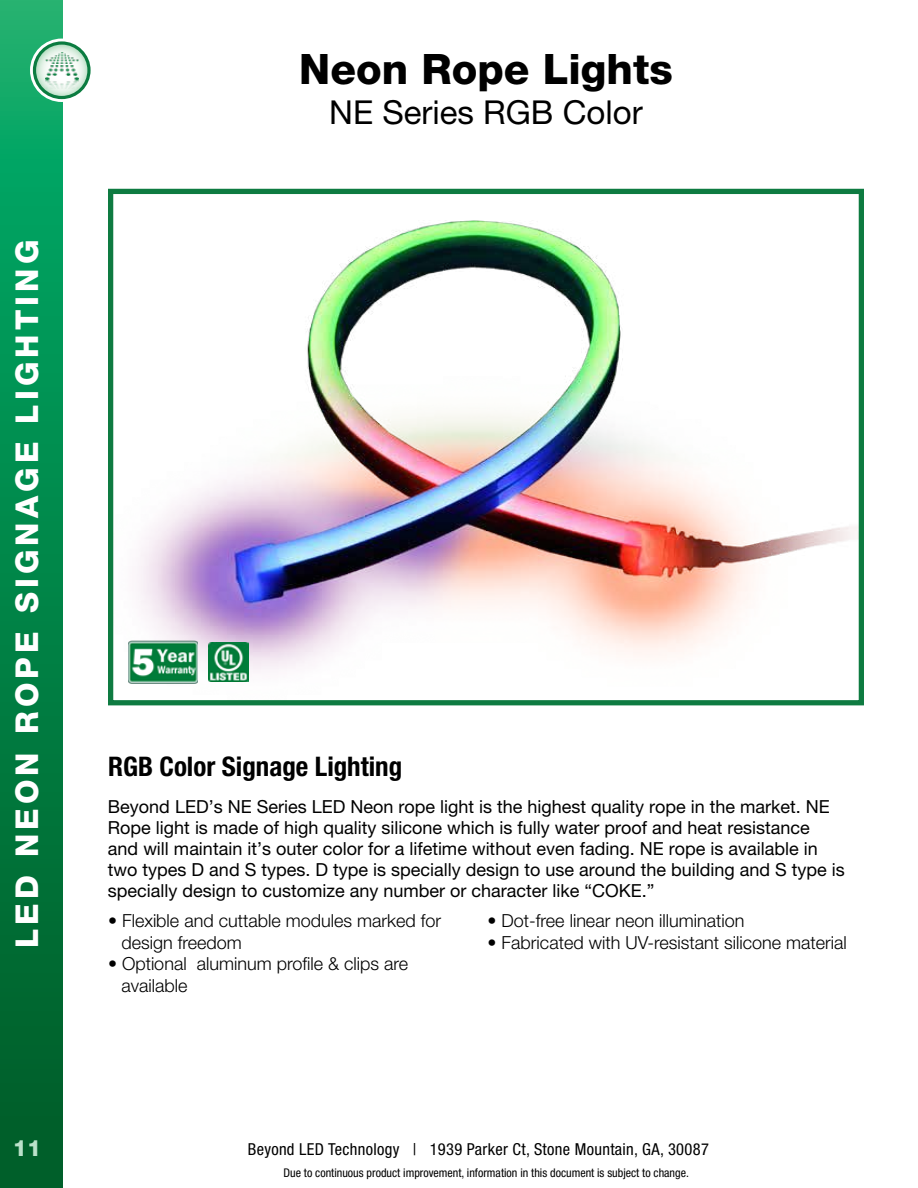
<style>
.page{position:relative;width:918px;height:1188px;background:#fff}
.page>*{position:absolute;margin:0;border:0;box-sizing:border-box;transform-origin:0 0}
.t1{font:800 42px "Helvetica Neue LT Std";color:#000}
.t2{font:33px "Helvetica Neue LT Pro";color:#000}
.t3{font:800 31.5px "Helvetica Neue LT Std";letter-spacing:.13em;color:#fff}
.t4{font:700 condensed 27px "Helvetica Neue LT Std";color:#000}
.t5{font:800 22.5px "Helvetica Neue LT Std";color:#bbe1ca}
.t6{font:18px/21px "Helvetica Neue LT Pro";color:#000}
.t7{font:300 18px/21.6px "Helvetica Neue LT Pro";color:#000}
.t8{font:condensed 16.5px "Helvetica Neue LT Pro";letter-spacing:.02em;color:#000}
.t9{font:condensed 12px "Helvetica Neue LT Pro";color:#000}
</style>
<div class="page">
<svg style="left:0;top:0;width:63px;height:1188px;background:#028448"></svg>
<svg style="left:33px;top:42px;width:57px;height:57px"></svg>
<div style="left:30px;top:39px;width:63px;height:63px;border:6px solid #fff;border-radius:50%"></div>
<svg style="left:34px;top:43px;width:55px;height:55px"></svg>
<div style="left:33px;top:41px;width:58px;height:58px;border:3px solid #0b7c40;border-radius:50%"></div>
<img style="left:45px;top:52px;width:33px;height:36px">
<img style="left:129px;top:220px;width:728px;height:464px">
<div style="left:108px;top:189px;width:756px;height:516px;border:5px solid #0e7b41"></div>
<img style="left:208px;top:642px;width:40px;height:40px">
<img style="left:128px;top:641px;width:70px;height:42px">
<h3 class="t3" style="left:8px;top:948px;width:710px;rotate:-90deg">LED NEON ROPE SIGNAGE LIGHTING</h3>
<h1 class="t1" style="left:299px;top:44px;width:375px">Neon Rope Lights</h1>
<h2 class="t2" style="left:329px;top:92px;width:315px">NE Series RGB Color</h2>
<h3 class="t4" style="left:108px;top:750px;width:296px">RGB Color Signage Lighting</h3>
<p class="t6" style="left:108px;top:796px;width:738px">Beyond LED’s NE Series LED Neon rope light is the highest quality rope in the market. NE Rope light is made of high quality silicone which is fully water proof and heat resistance<br>and will maintain it’s outer color for a lifetime without even fading. NE rope is available in two types D and S types. D type is specially design to use around the building and S type is specially design to customize any number or character like “COKE.”</p>
<p class="t7" style="left:122px;top:910px;width:321px;text-indent:-14px">• Flexible and cuttable modules marked for design freedom</p>
<p class="t7" style="left:122px;top:953px;width:288px;text-indent:-14px">• Optional aluminum profile &amp; clips are available</p>
<p class="t7" style="left:488px;top:910px;width:258px">• Dot-free linear neon illumination</p>
<p class="t7" style="left:488px;top:931px;width:361px">• Fabricated with UV-resistant silicone material</p>
<p class="t5" style="left:13px;top:1134px;width:30px">11</p>
<p class="t8" style="left:248px;top:1139px;width:463px">Beyond LED Technology | 1939 Parker Ct, Stone Mountain, GA, 30087</p>
<p class="t9" style="left:284px;top:1165px;width:407px">Due to continuous product improvement, information in this document is subject to change.</p>
</div>
